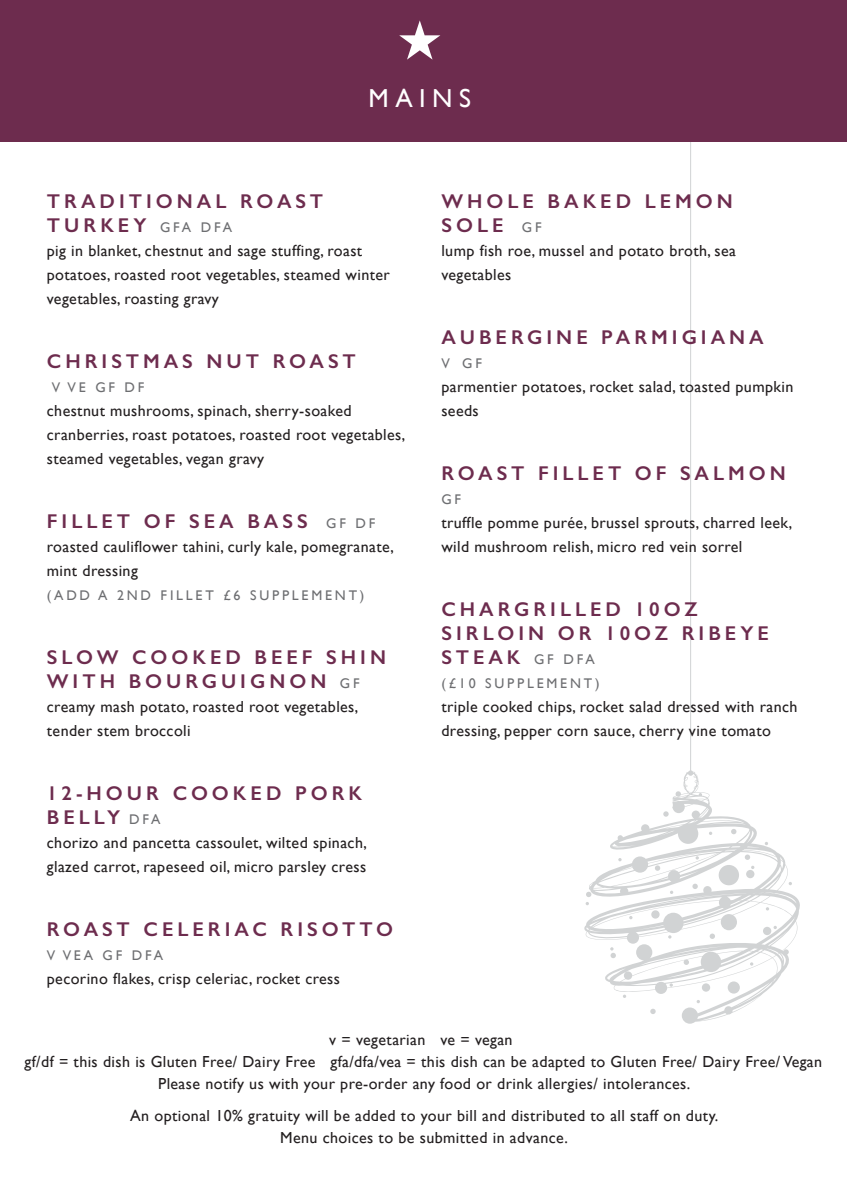
<style>
.page{position:relative;width:847px;height:1191px;background:#fff}
.page>*{position:absolute;margin:0;border:0;box-sizing:border-box;transform-origin:0 0}
.t1{font:26px "Gill Sans";letter-spacing:.25em;color:#fff}
.t2{font:600 20px/24px "Gill Sans";letter-spacing:.2em;color:#6d2c4e}
.t3{font:16px/24px "Gill Sans";letter-spacing:.025em;color:#231f20}
.t4{font:14px "Gill Sans";letter-spacing:.2em;color:#6d6e71}
.s1{font-weight:400;font-size:14px;color:#6d6e71}
</style>
<div class="page">
<hr style="left:690px;top:0;width:1px;height:774px;background:#d1d3d4">
<div style="left:0;top:0;width:847px;height:142px;background:#6d2c4e"></div>
<svg style="left:584px;top:770px;width:216px;height:253px"></svg>
<div style="left:718px;top:864px;width:21px;height:21px;background:#d1d3d4;border-radius:50%"></div>
<div style="left:727px;top:981px;width:12px;height:12px;background:#d1d3d4;border-radius:50%"></div>
<div style="left:746px;top:869px;width:8px;height:9px;background:#d1d3d4;border-radius:50%"></div>
<div style="left:651px;top:910px;width:8px;height:8px;background:#d1d3d4;border-radius:50%"></div>
<div style="left:763px;top:926px;width:8px;height:9px;background:#d1d3d4;border-radius:50%"></div>
<div style="left:701px;top:983px;width:9px;height:8px;background:#d1d3d4;border-radius:50%"></div>
<svg style="left:692px;top:883px;width:5px;height:6px"></svg>
<svg style="left:654px;top:865px;width:6px;height:5px"></svg>
<svg style="left:663px;top:811px;width:5px;height:5px"></svg>
<svg style="left:731px;top:828px;width:5px;height:6px"></svg>
<svg style="left:744px;top:854px;width:6px;height:5px"></svg>
<svg style="left:709px;top:933px;width:6px;height:5px"></svg>
<svg style="left:650px;top:1008px;width:5px;height:6px"></svg>
<svg style="left:709px;top:831px;width:3px;height:4px"></svg>
<svg style="left:764px;top:841px;width:4px;height:4px"></svg>
<svg style="left:585px;top:891px;width:6px;height:14px"></svg>
<svg style="left:629px;top:915px;width:3px;height:4px"></svg>
<svg style="left:610px;top:947px;width:6px;height:11px"></svg>
<svg style="left:669px;top:983px;width:4px;height:3px"></svg>
<svg style="left:696px;top:999px;width:4px;height:4px"></svg>
<svg style="left:773px;top:925px;width:3px;height:4px"></svg>
<svg style="left:788px;top:881px;width:4px;height:4px"></svg>
<svg style="left:751px;top:865px;width:3px;height:4px"></svg>
<svg style="left:695px;top:856px;width:4px;height:3px"></svg>
<svg style="left:670px;top:890px;width:3px;height:4px"></svg>
<svg style="left:765px;top:907px;width:4px;height:3px"></svg>
<h1 class="t1" style="left:368px;top:83px;width:104px">MAINS</h1>
<p class="t2" style="left:47px;top:189px;width:278px">TRADITIONAL ROAST<br>TURKEY <span class="s1">GFA DFA</span></p>
<p class="t3" style="left:47px;top:238px;width:344px">pig in blanket, chestnut and sage stuffing, roast potatoes, roasted root vegetables, steamed winter vegetables, roasting gravy</p>
<p class="t2" style="left:47px;top:349px;width:310px">CHRISTMAS NUT ROAST</p>
<p class="t4" style="left:52px;top:379px;width:94px">V VE GF DF</p>
<p class="t3" style="left:47px;top:398px;width:360px">chestnut mushrooms, spinach, sherry-soaked cranberries, roast potatoes, roasted root vegetables, steamed vegetables, vegan gravy</p>
<p class="t2" style="left:47px;top:509px;width:330px">FILLET OF SEA BASS <span class="s1">GF DF</span></p>
<p class="t3" style="left:47px;top:534px;width:348px">roasted cauliflower tahini, curly kale, pomegranate, mint dressing</p>
<p class="t4" style="left:47px;top:587px;width:319px">(ADD A 2ND FILLET £6 SUPPLEMENT)</p>
<p class="t2" style="left:47px;top:645px;width:341px">SLOW COOKED BEEF SHIN<br>WITH BOURGUIGNON <span class="s1">GF</span></p>
<p class="t3" style="left:47px;top:694px;width:313px">creamy mash potato, roasted root vegetables, tender stem broccoli</p>
<p class="t2" style="left:47px;top:781px;width:317px">12-HOUR COOKED PORK<br>BELLY <span class="s1">DFA</span></p>
<p class="t3" style="left:47px;top:830px;width:321px">chorizo and pancetta cassoulet, wilted spinach, glazed carrot, rapeseed oil, micro parsley cress</p>
<p class="t2" style="left:47px;top:917px;width:347px">ROAST CELERIAC RISOTTO</p>
<p class="t4" style="left:47px;top:947px;width:118px">V VEA GF DFA</p>
<p class="t3" style="left:47px;top:966px;width:294px">pecorino flakes, crisp celeriac, rocket cress</p>
<p class="t2" style="left:441px;top:189px;width:293px">WHOLE BAKED LEMON<br>SOLE <span class="s1">GF</span></p>
<p class="t3" style="left:441px;top:238px;width:296px">lump fish roe, mussel and potato broth, sea vegetables</p>
<p class="t2" style="left:441px;top:325px;width:324px">AUBERGINE PARMIGIANA</p>
<p class="t4" style="left:441px;top:355px;width:42px">V GF</p>
<p class="t3" style="left:441px;top:374px;width:353px">parmentier potatoes, rocket salad, toasted pumpkin seeds</p>
<p class="t2" style="left:441px;top:461px;width:346px">ROAST FILLET OF SALMON</p>
<p class="t4" style="left:441px;top:491px;width:21px">GF</p>
<p class="t3" style="left:441px;top:510px;width:352px">truffle pomme purée, brussel sprouts, charred leek, wild mushroom relish, micro red vein sorrel</p>
<p class="t2" style="left:441px;top:597px;width:329px">CHARGRILLED 10OZ<br>SIRLOIN OR 10OZ RIBEYE<br>STEAK <span class="s1">GF DFA</span></p>
<p class="t4" style="left:441px;top:675px;width:160px">(£10 SUPPLEMENT)</p>
<p class="t3" style="left:441px;top:694px;width:358px">triple cooked chips, rocket salad dressed with ranch dressing, pepper corn sauce, cherry vine tomato</p>
<p class="t3" style="left:25px;top:1028px;width:799px;line-height:22px;text-align:center">v = vegetarian ve = vegan<br>gf/df = this dish is Gluten Free/ Dairy Free gfa/dfa/vea = this dish can be adapted to Gluten Free/ Dairy Free/ Vegan<br>Please notify us with your pre-order any food or drink allergies/ intolerances.</p>
<p class="t3" style="left:130px;top:1104px;width:589px;line-height:22px;text-align:center">An optional 10% gratuity will be added to your bill and distributed to all staff on duty.<br>Menu choices to be submitted in advance.</p>
</div>
